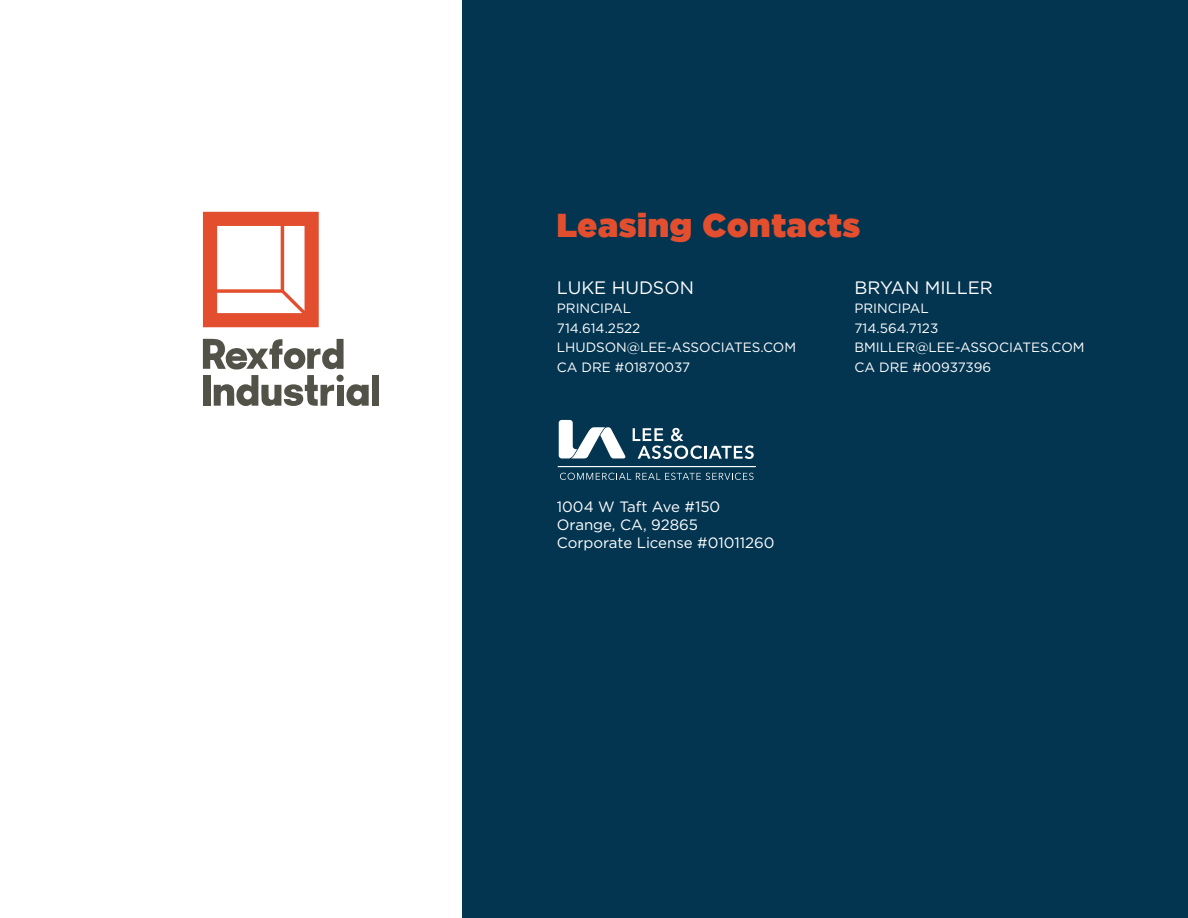
<style>
.page{position:relative;width:1188px;height:918px;background:#fff}
.page>*{position:absolute;margin:0;border:0;box-sizing:border-box;transform-origin:0 0}
.t1{font:900 33px "Gotham";letter-spacing:.025em;color:#e34f2e}
.t2{font:18px "Gotham";color:#fff}
.t3{font:15px "Gotham";color:#fff}
.t4{font:13.5px "Gotham";color:#fff}
</style>
<div class="page">
<div style="left:463px;top:0;width:725px;height:918px;background:#033551"></div>
<svg style="left:203px;top:212px;width:116px;height:115px"></svg>
<div style="left:372px;top:375px;width:7px;height:31px;background:#535249"></div>
<svg style="left:203px;top:339px;width:166px;height:67px"></svg>
<div style="left:336px;top:375px;width:8px;height:7px;background:#535249;border-radius:50%"></div>
<svg style="left:633px;top:428px;width:121px;height:31px"></svg>
<svg style="left:559px;top:420px;width:67px;height:38px"></svg>
<svg style="left:560px;top:473px;width:194px;height:7px"></svg>
<hr style="left:558px;top:467px;width:197px;height:1px;background:#fff">
<p class="t1" style="left:557px;top:202px;width:305px">Leasing Contacts</p>
<p class="t2" style="left:557px;top:276px;width:139px">LUKE HUDSON</p>
<p class="t4" style="left:557px;top:300px;width:76px">PRINCIPAL</p>
<p class="t4" style="left:557px;top:319px;width:85px">714.614.2522</p>
<p class="t4" style="left:557px;top:339px;width:241px">LHUDSON@LEE-ASSOCIATES.COM</p>
<p class="t4" style="left:557px;top:358px;width:135px">CA DRE #01870037</p>
<p class="t2" style="left:854px;top:276px;width:140px">BRYAN MILLER</p>
<p class="t4" style="left:854px;top:300px;width:76px">PRINCIPAL</p>
<p class="t4" style="left:854px;top:319px;width:85px">714.564.7123</p>
<p class="t4" style="left:854px;top:339px;width:232px">BMILLER@LEE-ASSOCIATES.COM</p>
<p class="t4" style="left:854px;top:358px;width:138px">CA DRE #00937396</p>
<p class="t3" style="left:557px;top:497px;width:165px">1004 W Taft Ave #150</p>
<p class="t3" style="left:557px;top:515px;width:143px">Orange, CA, 92865</p>
<p class="t3" style="left:557px;top:533px;width:219px">Corporate License #01011260</p>
</div>
